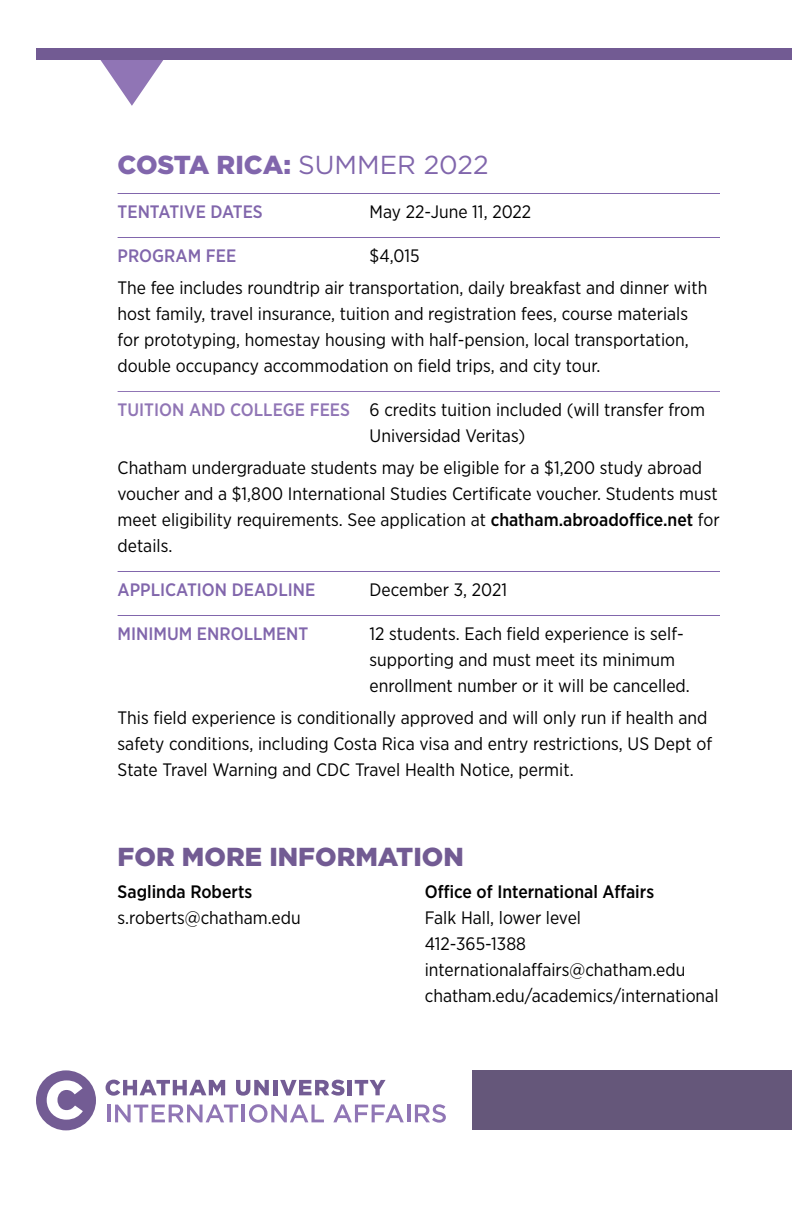
<style>
.page{position:relative;width:792px;height:1224px;background:#fff}
.page>*{position:absolute;margin:0;border:0;box-sizing:border-box;transform-origin:0 0}
.t1{font:900 26px "Gotham";letter-spacing:-.005em;color:#8166ac}
.t2{font:900 26px "Gotham";color:#725b93}
.t3{font:18px/26px "Gotham Narrow";color:#000}
.t4{font:500 18px "Gotham Narrow";color:#8166ac}
.t5{font:500 18px "Gotham Narrow";color:#000}
.s1{font-weight:400}
.s2{font-weight:500;color:#9075b5}
.s3{font-weight:500}
</style>
<div class="page">
<hr style="left:118px;top:193px;width:602px;height:1px;background:#8166ac">
<hr style="left:118px;top:237px;width:602px;height:1px;background:#8166ac">
<hr style="left:118px;top:391px;width:602px;height:1px;background:#9075b5">
<hr style="left:118px;top:571px;width:602px;height:1px;background:#8166ac">
<hr style="left:118px;top:615px;width:602px;height:1px;background:#8166ac">
<div style="left:36px;top:1070px;width:60px;height:60px;background:#735c94;border-radius:50%"></div>
<svg style="left:106px;top:1080px;width:119px;height:16px"></svg>
<svg style="left:236px;top:1080px;width:33px;height:16px"></svg>
<hr style="left:273px;top:1080px;width:4px;height:15px;background:#735c94">
<svg style="left:280px;top:1080px;width:65px;height:16px"></svg>
<hr style="left:348px;top:1080px;width:4px;height:15px;background:#735c94">
<svg style="left:355px;top:1080px;width:31px;height:15px"></svg>
<svg style="left:47px;top:1080px;width:36px;height:40px"></svg>
<hr style="left:107px;top:1105px;width:3px;height:17px;background:#9076b5">
<svg style="left:115px;top:1104px;width:123px;height:18px"></svg>
<hr style="left:242px;top:1105px;width:3px;height:17px;background:#9076b5">
<svg style="left:249px;top:1104px;width:75px;height:19px"></svg>
<svg style="left:333px;top:1104px;width:71px;height:18px"></svg>
<hr style="left:407px;top:1105px;width:3px;height:17px;background:#9076b5">
<svg style="left:415px;top:1104px;width:31px;height:19px"></svg>
<svg style="left:100px;top:60px;width:63px;height:46px"></svg>
<div style="left:36px;top:48px;width:756px;height:12px;background:#725b93"></div>
<div style="left:473px;top:1070px;width:319px;height:60px;background:#65577a"></div>
<h1 class="t1" style="left:118px;top:150px;width:373px">COSTA RICA: <span class="s1">SUMMER 2022</span></h1>
<p class="t4" style="left:118px;top:200px;width:147px">TENTATIVE DATES</p>
<p class="t3" style="left:370px;top:198px;width:163px">May 22-June 11, 2022</p>
<p class="t4" style="left:118px;top:244px;width:120px">PROGRAM FEE</p>
<p class="t3" style="left:118px;top:239px;width:591px;line-height:32px;text-indent:252px">$4,015<br>The fee includes roundtrip air transportation, daily breakfast and dinner with</p>
<p class="t3" style="left:118px;top:300px;width:573px;text-align:justify">host family, travel insurance, tuition and registration fees, course materials for prototyping, homestay housing with half-pension, local transportation, double occupancy accommodation on field trips, and city tour.</p>
<p class="t3" style="left:370px;top:396px;width:337px;text-indent:-252px"><span class="s2">TUITION AND COLLEGE FEES</span> 6 credits tuition included (will transfer from<br>Universidad Veritas)</p>
<p class="t3" style="left:118px;top:454px;width:604px">Chatham undergraduate students may be eligible for a $1,200 study abroad voucher and a $1,800 International Studies Certificate voucher. Students must meet eligibility requirements. See application at <span class="s3">chatham.abroadoffice.net</span> for details.</p>
<p class="t4" style="left:118px;top:578px;width:199px">APPLICATION DEADLINE</p>
<p class="t3" style="left:370px;top:576px;width:139px">December 3, 2021</p>
<p class="t4" style="left:118px;top:622px;width:192px">MINIMUM ENROLLMENT</p>
<p class="t3" style="left:370px;top:620px;width:322px">12 students. Each field experience is self&shy;supporting and must meet its minimum enrollment number or it will be cancelled.</p>
<p class="t3" style="left:118px;top:704px;width:596px">This field experience is conditionally approved and will only run if health and safety conditions, including Costa Rica visa and entry restrictions, US Dept of<br>State Travel Warning and CDC Travel Health Notice, permit.</p>
<h1 class="t2" style="left:118px;top:842px;width:348px">FOR MORE INFORMATION</h1>
<p class="t5" style="left:118px;top:880px;width:136px">Saglinda Roberts</p>
<p class="t3" style="left:118px;top:904px;width:185px">s.roberts@chatham.edu</p>
<p class="t5" style="left:425px;top:880px;width:231px">Office of International Affairs</p>
<p class="t3" style="left:425px;top:904px;width:295px">Falk Hall, lower level<br>412-365-1388 internationalaffairs@chatham.edu chatham.edu/academics/international</p>
</div>
